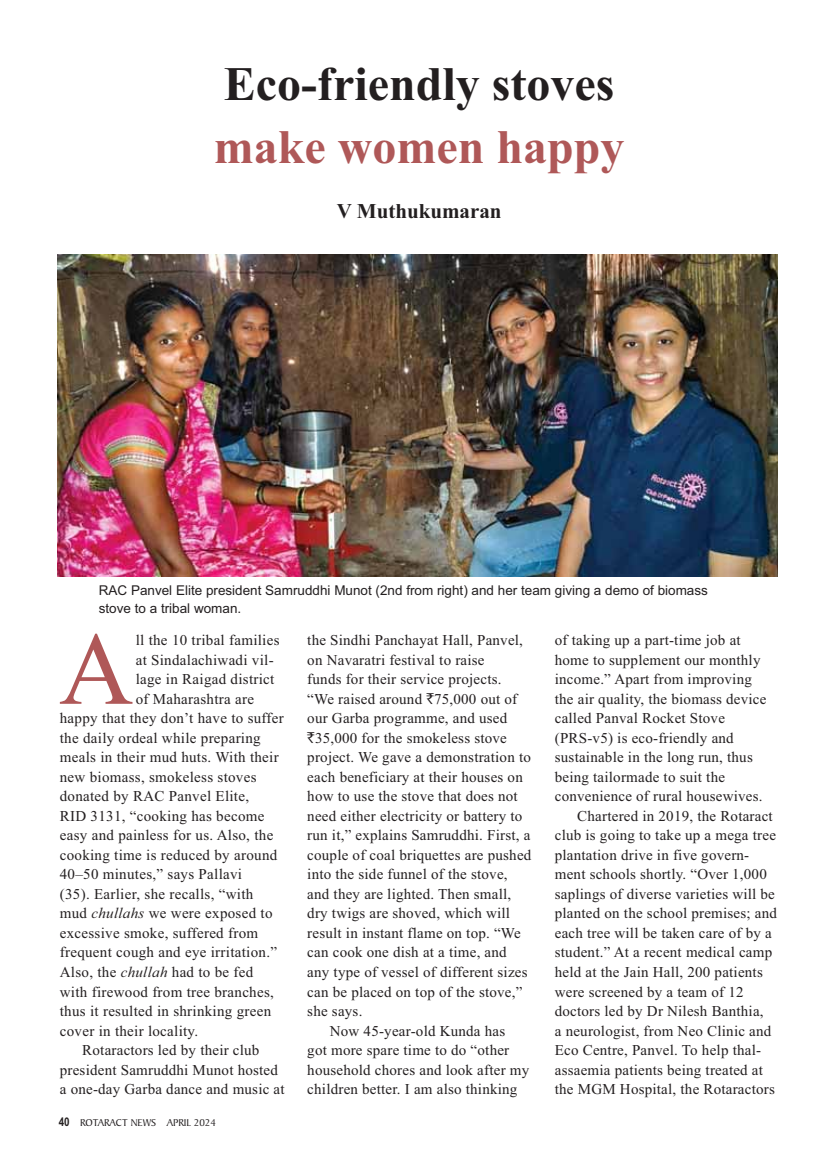
<style>
.page{position:relative;width:838px;height:1162px;background:#fff}
.page>*{position:absolute;margin:0;border:0;box-sizing:border-box;transform-origin:0 0}
.t1{font:103.35px "Times New Roman";color:#af5858}
.t2{font:700 48px "Times New Roman";color:#231f20}
.t3{font:700 48px "Times New Roman";color:#af5858}
.t4{font:700 21px "Times New Roman";color:#231f20}
.t5{font:15px "Times New Roman";letter-spacing:.015em;color:#231f20}
.t6{font:13.5px/18px "Arial";color:#231f20}
.t7{font:10.5px "Baker Signet BT";color:#231f20}
.s1{font-family:"Rupee Foradian"}
.s2{font-style:italic}
.s3{font-family:"Arial Narrow";font-weight:700;font-size:12px}
</style>
<div class="page">
<img style="left:58px;top:254px;width:720px;height:322px">
<h2 class="t2" style="left:224px;top:68px;width:392px">Eco-friendly stoves</h2>
<h2 class="t3" style="left:214px;top:131px;width:412px">make women happy</h2>
<h3 class="t4" style="left:337px;top:204px;width:166px">V Muthukumaran</h3>
<p class="t6" style="left:99px;top:582px;width:611px">RAC Panvel Elite president Samruddhi Munot (2nd from right) and her team giving a demo of biomass stove to a tribal woman.</p>
<h1 class="t1" style="left:59px;top:632px;width:76px">A</h1>
<p class="t5" style="left:136px;top:634px;width:145px">ll the 10 tribal families</p>
<p class="t5" style="left:555px;top:634px;width:187px">of taking up a part-time job at</p>
<p class="t5" style="left:555px;top:654px;width:207px">home to supplement our monthly</p>
<p class="t5" style="left:555px;top:673px;width:199px">income.” Apart from improving</p>
<p class="t5" style="left:555px;top:693px;width:213px">the air quality, the biomass device</p>
<p class="t5" style="left:555px;top:712px;width:172px">called Panval Rocket Stove</p>
<p class="t5" style="left:555px;top:732px;width:180px">(PRS-v5) is eco-friendly and</p>
<p class="t5" style="left:555px;top:751px;width:200px">sustainable in the long run, thus</p>
<p class="t5" style="left:555px;top:771px;width:172px">being tailormade to suit the</p>
<p class="t5" style="left:555px;top:790px;width:209px">convenience of rural housewives.</p>
<p class="t5" style="left:577px;top:810px;width:197px">Chartered in 2019, the Rotaract</p>
<p class="t5" style="left:555px;top:829px;width:223px">club is going to take up a mega tree</p>
<p class="t5" style="left:555px;top:849px;width:196px">plantation drive in five govern-</p>
<p class="t5" style="left:555px;top:868px;width:214px">ment schools shortly. “Over 1,000</p>
<p class="t5" style="left:555px;top:888px;width:222px">saplings of diverse varieties will be</p>
<p class="t5" style="left:555px;top:907px;width:224px">planted on the school premises; and</p>
<p class="t5" style="left:555px;top:927px;width:218px">each tree will be taken care of by a</p>
<p class="t5" style="left:555px;top:946px;width:219px">student.” At a recent medical camp</p>
<p class="t5" style="left:555px;top:966px;width:210px">held at the Jain Hall, 200 patients</p>
<p class="t5" style="left:555px;top:985px;width:190px">were screened by a team of 12</p>
<p class="t5" style="left:555px;top:1005px;width:210px">doctors led by Dr Nilesh Banthia,</p>
<p class="t5" style="left:555px;top:1024px;width:218px">a neurologist, from Neo Clinic and</p>
<p class="t5" style="left:555px;top:1044px;width:208px">Eco Centre, Panvel. To help thal-</p>
<p class="t5" style="left:555px;top:1063px;width:210px">assaemia patients being treated at</p>
<p class="t5" style="left:555px;top:1083px;width:222px">the MGM Hospital, the Rotaractors</p>
<p class="t5" style="left:307px;top:634px;width:217px">the Sindhi Panchayat Hall, Panvel,</p>
<p class="t5" style="left:307px;top:654px;width:179px">on Navaratri festival to raise</p>
<p class="t5" style="left:307px;top:673px;width:196px">funds for their service projects.</p>
<p class="t5" style="left:307px;top:693px;width:211px">“We raised around <span class="s1">`</span>75,000 out of</p>
<p class="t5" style="left:307px;top:712px;width:201px">our Garba programme, and used</p>
<p class="t5" style="left:307px;top:732px;width:201px"><span class="s1">`</span>35,000 for the smokeless stove</p>
<p class="t5" style="left:307px;top:751px;width:225px">project. We gave a demonstration to</p>
<p class="t5" style="left:307px;top:771px;width:217px">each beneficiary at their houses on</p>
<p class="t5" style="left:307px;top:790px;width:212px">how to use the stove that does not</p>
<p class="t5" style="left:307px;top:810px;width:217px">need either electricity or battery to</p>
<p class="t5" style="left:307px;top:829px;width:225px">run it,” explains Samruddhi. First, a</p>
<p class="t5" style="left:307px;top:849px;width:226px">couple of coal briquettes are pushed</p>
<p class="t5" style="left:307px;top:868px;width:202px">into the side funnel of the stove,</p>
<p class="t5" style="left:307px;top:888px;width:205px">and they are lighted. Then small,</p>
<p class="t5" style="left:307px;top:907px;width:204px">dry twigs are shoved, which will</p>
<p class="t5" style="left:307px;top:927px;width:215px">result in instant flame on top. “We</p>
<p class="t5" style="left:307px;top:946px;width:201px">can cook one dish at a time, and</p>
<p class="t5" style="left:307px;top:966px;width:222px">any type of vessel of different sizes</p>
<p class="t5" style="left:307px;top:985px;width:217px">can be placed on top of the stove,”</p>
<p class="t5" style="left:307px;top:1005px;width:57px">she says.</p>
<p class="t5" style="left:330px;top:1024px;width:177px">Now 45-year-old Kunda has</p>
<p class="t5" style="left:307px;top:1044px;width:203px">got more spare time to do “other</p>
<p class="t5" style="left:307px;top:1063px;width:223px">household chores and look after my</p>
<p class="t5" style="left:307px;top:1083px;width:212px">children better. I am also thinking</p>
<p class="t5" style="left:136px;top:654px;width:139px">at Sindalachiwadi vil-</p>
<p class="t5" style="left:136px;top:673px;width:140px">lage in Raigad district</p>
<p class="t5" style="left:136px;top:693px;width:120px">of Maharashtra are</p>
<p class="t5" style="left:60px;top:712px;width:226px">happy that they don’t have to suffer</p>
<p class="t5" style="left:60px;top:732px;width:202px">the daily ordeal while preparing</p>
<p class="t5" style="left:60px;top:751px;width:220px">meals in their mud huts. With their</p>
<p class="t5" style="left:60px;top:771px;width:198px">new biomass, smokeless stoves</p>
<p class="t5" style="left:60px;top:790px;width:191px">donated by RAC Panvel Elite,</p>
<p class="t5" style="left:60px;top:810px;width:206px">RID 3131, “cooking has become</p>
<p class="t5" style="left:60px;top:829px;width:215px">easy and painless for us. Also, the</p>
<p class="t5" style="left:60px;top:849px;width:219px">cooking time is reduced by around</p>
<p class="t5" style="left:60px;top:868px;width:184px">40–50 minutes,” says Pallavi</p>
<p class="t5" style="left:60px;top:888px;width:195px">(35). Earlier, she recalls, “with</p>
<p class="t5" style="left:60px;top:907px;width:214px">mud <span class="s2">chullahs</span> we were exposed to</p>
<p class="t5" style="left:60px;top:927px;width:200px">excessive smoke, suffered from</p>
<p class="t5" style="left:60px;top:946px;width:219px">frequent cough and eye irritation.”</p>
<p class="t5" style="left:60px;top:966px;width:195px">Also, the <span class="s2">chullah</span> had to be fed</p>
<p class="t5" style="left:60px;top:985px;width:216px">with firewood from tree branches,</p>
<p class="t5" style="left:60px;top:1005px;width:213px">thus it resulted in shrinking green</p>
<p class="t5" style="left:60px;top:1024px;width:140px">cover in their locality.</p>
<p class="t5" style="left:82px;top:1044px;width:179px">Rotaractors led by their club</p>
<p class="t5" style="left:60px;top:1063px;width:220px">president Samruddhi Munot hosted</p>
<p class="t5" style="left:60px;top:1083px;width:226px">a one-day Garba dance and music at</p>
<p class="t7" style="left:59px;top:1118px;width:159px"><span class="s3">40</span> ROTARACT NEWS APRIL 2024</p>
</div>
